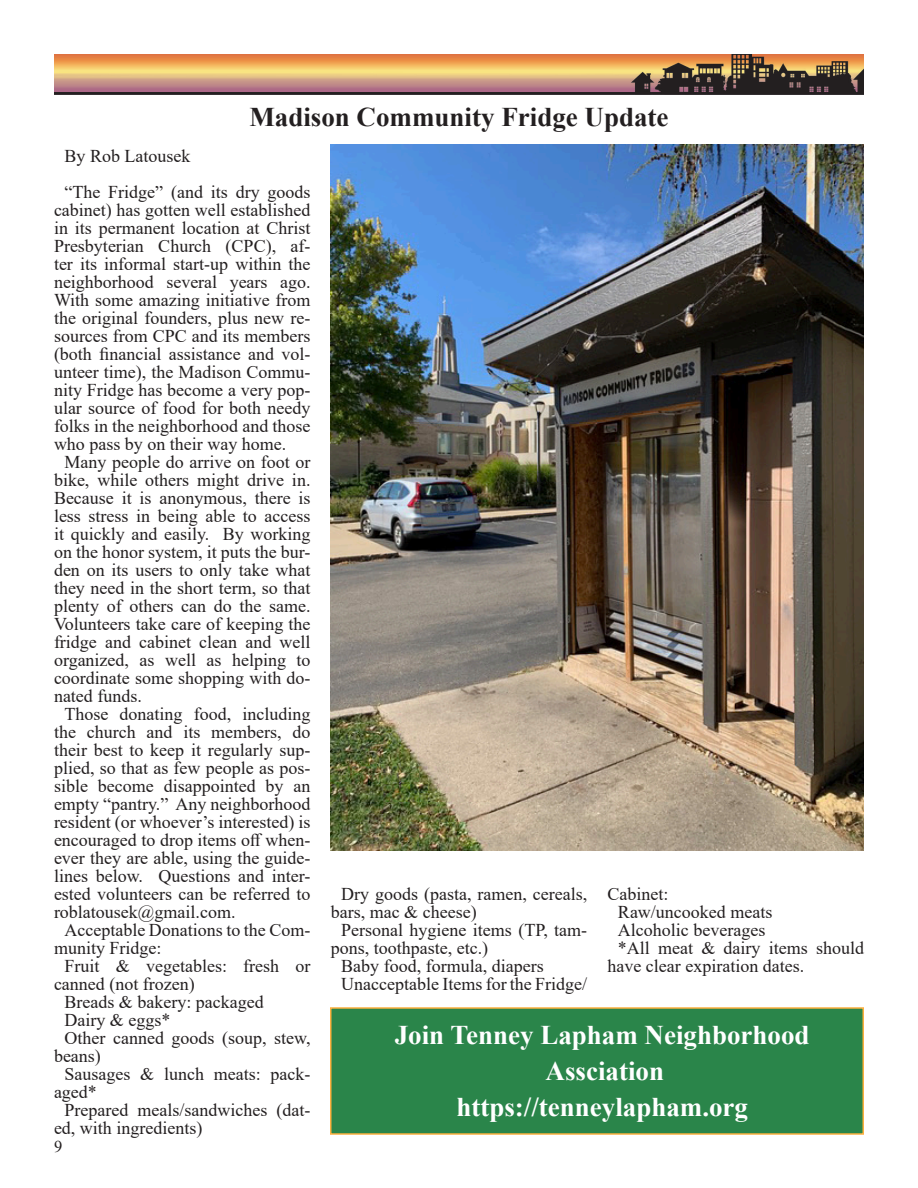
<style>
.page{position:relative;width:918px;height:1188px;background:#fff}
.page>*{position:absolute;margin:0;border:0;box-sizing:border-box;transform-origin:0 0}
.t1{font:700 27px/36px "Times New Roman";color:#fff;text-align:center}
.t2{font:700 27px "Times New Roman";color:#231f20}
.t3{font:18px/36px "Times New Roman";color:#231f20}
.t4{font:16.5px "Times New Roman";color:#231f20}
</style>
<div class="page">
<img style="left:54px;top:54px;width:810px;height:40px">
<img style="left:331px;top:144px;width:533px;height:706px">
<div style="left:331px;top:1008px;width:532px;height:126px;background:#2a854a"></div>
<div style="left:330px;top:1007px;width:534px;height:128px;border:2px solid #fbb03f"></div>
<h1 class="t2" style="left:249px;top:97px;width:421px">Madison Community Fridge Update</h1>
<p class="t3" style="left:64px;top:137px;width:248px">By Rob Latousek<br>“The Fridge” (and its dry goods</p>
<p class="t3" style="left:54px;top:191px;width:258px">cabinet) has gotten well established</p>
<p class="t3" style="left:54px;top:209px;width:258px">in its permanent location at Christ</p>
<p class="t3" style="left:54px;top:227px;width:258px">Presbyterian Church (CPC), af-</p>
<p class="t3" style="left:54px;top:245px;width:258px">ter its informal start-up within the</p>
<p class="t3" style="left:54px;top:263px;width:258px">neighborhood several years ago.</p>
<p class="t3" style="left:54px;top:281px;width:258px">With some amazing initiative from</p>
<p class="t3" style="left:54px;top:299px;width:258px">the original founders, plus new re-</p>
<p class="t3" style="left:54px;top:317px;width:258px">sources from CPC and its members</p>
<p class="t3" style="left:54px;top:335px;width:258px">(both financial assistance and vol-</p>
<p class="t3" style="left:54px;top:353px;width:258px">unteer time), the Madison Commu-</p>
<p class="t3" style="left:54px;top:371px;width:258px">nity Fridge has become a very pop-</p>
<p class="t3" style="left:54px;top:389px;width:258px">ular source of food for both needy</p>
<p class="t3" style="left:54px;top:407px;width:258px">folks in the neighborhood and those</p>
<p class="t3" style="left:54px;top:425px;width:234px">who pass by on their way home.</p>
<p class="t3" style="left:64px;top:443px;width:248px">Many people do arrive on foot or</p>
<p class="t3" style="left:54px;top:461px;width:258px">bike, while others might drive in.</p>
<p class="t3" style="left:54px;top:479px;width:258px">Because it is anonymous, there is</p>
<p class="t3" style="left:54px;top:497px;width:258px">less stress in being able to access</p>
<p class="t3" style="left:54px;top:515px;width:258px">it quickly and easily. By working</p>
<p class="t3" style="left:54px;top:533px;width:258px">on the honor system, it puts the bur-</p>
<p class="t3" style="left:54px;top:551px;width:258px">den on its users to only take what</p>
<p class="t3" style="left:54px;top:569px;width:258px">they need in the short term, so that</p>
<p class="t3" style="left:54px;top:587px;width:258px">plenty of others can do the same.</p>
<p class="t3" style="left:54px;top:605px;width:258px">Volunteers take care of keeping the</p>
<p class="t3" style="left:54px;top:623px;width:258px">fridge and cabinet clean and well</p>
<p class="t3" style="left:54px;top:641px;width:258px">organized, as well as helping to</p>
<p class="t3" style="left:54px;top:659px;width:258px">coordinate some shopping with do-</p>
<p class="t3" style="left:54px;top:677px;width:89px">nated funds.</p>
<p class="t3" style="left:64px;top:695px;width:248px">Those donating food, including</p>
<p class="t3" style="left:54px;top:713px;width:258px">the church and its members, do</p>
<p class="t3" style="left:54px;top:731px;width:258px">their best to keep it regularly sup-</p>
<p class="t3" style="left:54px;top:749px;width:258px">plied, so that as few people as pos-</p>
<p class="t3" style="left:54px;top:767px;width:258px">sible become disappointed by an</p>
<p class="t3" style="left:54px;top:785px;width:258px">empty “pantry.” Any neighborhood</p>
<p class="t3" style="left:54px;top:803px;width:258px">resident (or whoever’s interested) is</p>
<p class="t3" style="left:54px;top:821px;width:258px">encouraged to drop items off when-</p>
<p class="t3" style="left:54px;top:839px;width:258px">ever they are able, using the guide-</p>
<p class="t3" style="left:54px;top:857px;width:258px">lines below. Questions and inter-</p>
<p class="t3" style="left:54px;top:875px;width:258px">ested volunteers can be referred to</p>
<p class="t3" style="left:54px;top:893px;width:183px">roblatousek@gmail.com.</p>
<p class="t3" style="left:64px;top:911px;width:247px">Acceptable Donations to the Com-</p>
<p class="t3" style="left:54px;top:929px;width:109px">munity Fridge:</p>
<p class="t3" style="left:64px;top:947px;width:247px">Fruit &amp; vegetables: fresh or</p>
<p class="t3" style="left:54px;top:965px;width:142px">canned (not frozen)</p>
<p class="t3" style="left:64px;top:983px;width:201px">Breads &amp; bakery: packaged</p>
<p class="t3" style="left:64px;top:1001px;width:107px">Dairy &amp; eggs*</p>
<p class="t3" style="left:64px;top:1019px;width:248px">Other canned goods (soup, stew,</p>
<p class="t3" style="left:54px;top:1037px;width:48px">beans)</p>
<p class="t3" style="left:64px;top:1055px;width:248px">Sausages &amp; lunch meats: pack-</p>
<p class="t3" style="left:54px;top:1073px;width:44px">aged*</p>
<p class="t3" style="left:64px;top:1091px;width:248px">Prepared meals/sandwiches (dat-</p>
<p class="t3" style="left:54px;top:1109px;width:150px">ed, with ingredients)</p>
<p class="t4" style="left:54px;top:1135px;width:10px">9</p>
<p class="t3" style="left:341px;top:875px;width:248px">Dry goods (pasta, ramen, cereals,</p>
<p class="t3" style="left:331px;top:893px;width:147px">bars, mac &amp; cheese)</p>
<p class="t3" style="left:341px;top:911px;width:248px">Personal hygiene items (TP, tam-</p>
<p class="t3" style="left:331px;top:929px;width:159px">pons, toothpaste, etc.)</p>
<p class="t3" style="left:341px;top:947px;width:204px">Baby food, formula, diapers</p>
<p class="t3" style="left:341px;top:965px;width:248px">Unacceptable Items for the Fridge/</p>
<p class="t3" style="left:608px;top:875px;width:63px">Cabinet:</p>
<p class="t3" style="left:618px;top:893px;width:156px">Raw/uncooked meats</p>
<p class="t3" style="left:618px;top:911px;width:149px">Alcoholic beverages</p>
<p class="t3" style="left:618px;top:929px;width:248px">*All meat &amp; dairy items should</p>
<p class="t3" style="left:608px;top:947px;width:198px">have clear expiration dates.</p>
<h1 class="t1" style="left:395px;top:1016px;width:416px">Join Tenney Lapham Neighborhood<br>Assciation https://tenneylapham.org</h1>
</div>
